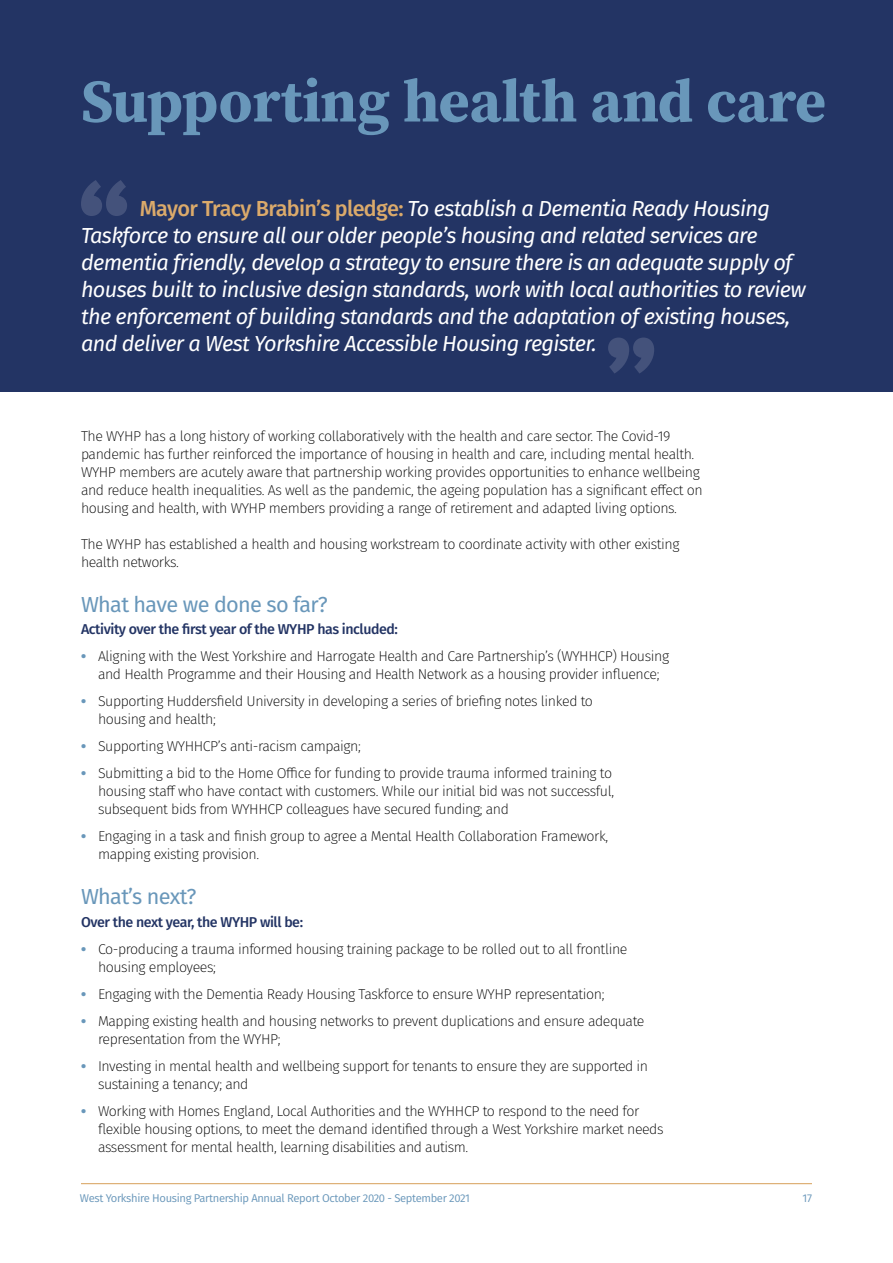
<style>
.page{position:relative;width:893px;height:1263px;background:#fff}
.page>*{position:absolute;margin:0;border:0;box-sizing:border-box;transform-origin:0 0}
.t1{font:700 60px "Source Serif Pro";letter-spacing:-.005em;color:#6997ba}
.t2{font:italic 21.75px/27px "Fira Sans";letter-spacing:-.03em;color:#fff}
.t3{font:21.75px "Fira Sans";letter-spacing:-.03em;color:#6997ba}
.t4{font:200 14.25px/18px "Fira Sans";letter-spacing:-.03em;color:#000}
.t5{font:500 14.25px "Fira Sans";letter-spacing:-.03em;color:#233464}
.t6{font:11.25px "Fira Sans";letter-spacing:-.03em;color:#6997ba}
.s1{font-weight:500;font-style:normal;color:#dbaa6b}
.s2{font-weight:800;color:#6997ba}
</style>
<div class="page">
<div style="left:0;top:0;width:893px;height:392px;background:#233464"></div>
<svg style="left:81px;top:180px;width:46px;height:36px"></svg>
<svg style="left:608px;top:338px;width:46px;height:35px"></svg>
<hr style="left:81px;top:1183px;width:731px;height:1px;background:#dbaa6b">
<p class="t1" style="left:81px;top:60px;width:747px">Supporting health and care</p>
<p class="t2" style="left:81px;top:194px;width:726px;text-indent:59px"><span class="s1">Mayor Tracy Brabin’s pledge:</span> To establish a Dementia Ready Housing Taskforce to ensure all our older people’s housing and related services are dementia friendly, develop a strategy to ensure there is an adequate supply of houses built to inclusive design standards, work with local authorities to review the enforcement of building standards and the adaptation of existing houses, and deliver a West Yorkshire Accessible Housing register.</p>
<p class="t4" style="left:81px;top:427px;width:623px">The WYHP has a long history of working collaboratively with the health and care sector. The Covid-19 pandemic has further reinforced the importance of housing in health and care, including mental health.<br>WYHP members are acutely aware that partnership working provides opportunities to enhance wellbeing and reduce health inequalities. As well as the pandemic, the ageing population has a significant effect on housing and health, with WYHP members providing a range of retirement and adapted living options.</p>
<p class="t4" style="left:81px;top:535px;width:600px">The WYHP has established a health and housing workstream to coordinate activity with other existing health networks.</p>
<p class="t3" style="left:81px;top:588px;width:248px">What have we done so far?</p>
<p class="t5" style="left:81px;top:618px;width:318px">Activity over the first year of the WYHP has included:</p>
<p class="t4" style="left:81px;top:647px;width:590px;text-align:center"><span class="s2">•</span> Aligning with the West Yorkshire and Harrogate Health and Care Partnership’s (WYHHCP) Housing and Health Programme and their Housing and Health Network as a housing provider influence;</p>
<p class="t4" style="left:81px;top:692px;width:513px"><span class="s2">•</span> Supporting Huddersfield University in developing a series of briefing notes linked to</p>
<p class="t4" style="left:98px;top:710px;width:119px">housing and health;</p>
<p class="t4" style="left:81px;top:737px;width:281px"><span class="s2">•</span> Supporting WYHHCP’s anti-racism campaign;</p>
<p class="t4" style="left:81px;top:764px;width:533px"><span class="s2">•</span> Submitting a bid to the Home Office for funding to provide trauma informed training to</p>
<p class="t4" style="left:98px;top:782px;width:518px">housing staff who have contact with customers. While our initial bid was not successful,</p>
<p class="t4" style="left:98px;top:800px;width:412px">subsequent bids from WYHHCP colleagues have secured funding; and</p>
<p class="t4" style="left:81px;top:827px;width:529px"><span class="s2">•</span> Engaging in a task and finish group to agree a Mental Health Collaboration Framework,</p>
<p class="t4" style="left:98px;top:845px;width:163px">mapping existing provision.</p>
<p class="t3" style="left:81px;top:880px;width:117px">What’s next?</p>
<p class="t5" style="left:81px;top:910px;width:224px">Over the next year, the WYHP will be:</p>
<p class="t4" style="left:81px;top:940px;width:548px"><span class="s2">•</span> Co-producing a trauma informed housing training package to be rolled out to all frontline</p>
<p class="t4" style="left:98px;top:958px;width:119px">housing employees;</p>
<p class="t4" style="left:81px;top:985px;width:525px"><span class="s2">•</span> Engaging with the Dementia Ready Housing Taskforce to ensure WYHP representation;</p>
<p class="t4" style="left:98px;top:1012px;width:548px;text-indent:-17px"><span class="s2">•</span> Mapping existing health and housing networks to prevent duplications and ensure adequate representation from the WYHP;</p>
<p class="t4" style="left:98px;top:1057px;width:552px;text-indent:-17px"><span class="s2">•</span> Investing in mental health and wellbeing support for tenants to ensure they are supported in sustaining a tenancy; and</p>
<p class="t4" style="left:98px;top:1102px;width:567px;text-indent:-17px"><span class="s2">•</span> Working with Homes England, Local Authorities and the WYHHCP to respond to the need for flexible housing options, to meet the demand identified through a West Yorkshire market needs assessment for mental health, learning disabilities and autism.</p>
<p class="t6" style="left:80px;top:1189px;width:392px">West Yorkshire Housing Partnership Annual Report October 2020 - September 2021</p>
<p class="t6" style="left:802px;top:1189px;width:11px">17</p>
</div>
